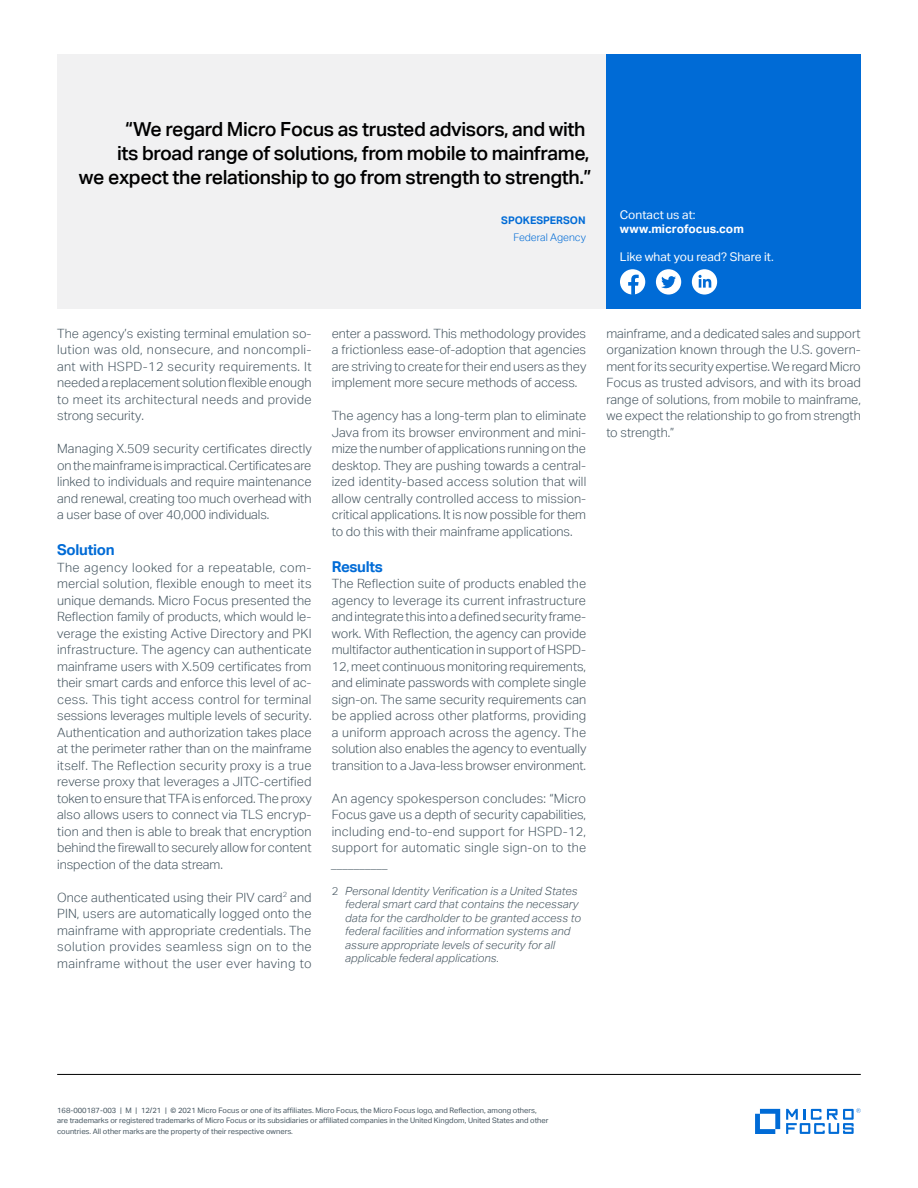
<style>
.page{position:relative;width:918px;height:1188px;background:#fff}
.page>*{position:absolute;margin:0;border:0;box-sizing:border-box;transform-origin:0 0}
.pull_quote_13_16-ali{font:500 19.5px/24px "Aktiv Grotesk";letter-spacing:-.02em;color:#000;text-align:right}
.subhead_10_13-blue{font:700 15px "Aktiv Grotesk";letter-spacing:-.02em;color:#006bd6}
.body_8_5_11-grey{font:300 12.75px/16.5px "Aktiv Grotesk";letter-spacing:-.005em;color:#455560;text-align:justify}
.Contact_8_9_5-regula{font:12px "Aktiv Grotesk";color:#fff}
.Contact_URL_8_9_5-bo{font:700 12px "Aktiv Grotesk";color:#fff}
.Footnote_italic_7_5{font:italic 300 11.25px/13.5px "Aktiv Grotesk";letter-spacing:.005em;color:#455560}
.quote_title_or_compa{font:300 10.5px "Aktiv Grotesk";color:#006bd6}
.quote_name_CAPS_7_11{font:700 10.5px "Aktiv Grotesk";color:#006bd6}
.mousetype-legal_5_7{font:7.5px/10.5px "Aktiv Grotesk";color:#455560}
.s1{font-style:normal}
</style>
<div class="page">
<hr style="left:57px;top:1074px;width:804px;height:1px;background:#000">
<svg style="left:755px;top:1109px;width:25px;height:25px"></svg>
<svg style="left:786px;top:1108px;width:75px;height:26px"></svg>
<div style="left:57px;top:54px;width:550px;height:254px;background:#f1f1f2"></div>
<div style="left:606px;top:54px;width:255px;height:254px;background:#006bd6"></div>
<div style="left:620px;top:269px;width:25px;height:26px;background:#fff;border-radius:50%"></div>
<svg style="left:628px;top:275px;width:11px;height:20px"></svg>
<div style="left:656px;top:269px;width:25px;height:26px;background:#fff;border-radius:50%"></div>
<svg style="left:661px;top:276px;width:15px;height:12px"></svg>
<div style="left:692px;top:269px;width:25px;height:26px;background:#fff;border-radius:50%"></div>
<svg style="left:699px;top:275px;width:12px;height:13px"></svg>
<p class="pull_quote_13_16-ali" style="left:79px;top:116px;width:514px">“We regard Micro Focus as trusted advisors, and with<br>its broad range of solutions, from mobile to mainframe,<br>we expect the relationship to go from strength to strength.”</p>
<p class="quote_name_CAPS_7_11" style="left:501px;top:214px;width:86px">SPOKESPERSON</p>
<p class="quote_title_or_compa" style="left:513px;top:231px;width:74px">Federal Agency</p>
<p class="Contact_8_9_5-regula" style="left:620px;top:207px;width:77px">Contact us at:</p>
<p class="Contact_URL_8_9_5-bo" style="left:620px;top:221px;width:125px">www.microfocus.com</p>
<p class="Contact_8_9_5-regula" style="left:620px;top:250px;width:155px">Like what you read? Share it.</p>
<p class="body_8_5_11-grey" style="left:57px;top:325px;width:256px">The agency’s existing terminal emulation so&shy;lution was old, nonsecure, and noncompli&shy;ant with HSPD-12 security requirements. It needed a replacement solution flexible enough to meet its architectural needs and provide strong security.</p>
<p class="body_8_5_11-grey" style="left:57px;top:440px;width:256px">Managing X.509 security certificates directly on the mainframe is impractical. Certificates are linked to individuals and require maintenance and renewal, creating too much overhead with a user base of over 40,000 individuals.</p>
<p class="subhead_10_13-blue" style="left:57px;top:541px;width:59px">Solution</p>
<p class="body_8_5_11-grey" style="left:57px;top:559px;width:256px">The agency looked for a repeatable, com&shy;mercial solution, flexible enough to meet its unique demands. Micro Focus presented the Reflection family of products, which would le&shy;verage the existing Active Directory and PKI infrastructure. The agency can authenticate mainframe users with X.509 certificates from their smart cards and enforce this level of ac&shy;cess. This tight access control for terminal sessions leverages multiple levels of security.<br>Authentication and authorization takes place at the perimeter rather than on the mainframe itself. The Reflection security proxy is a true reverse proxy that leverages a JITC-certified token to ensure that TFA is enforced. The proxy also allows users to connect via TLS encryp&shy;tion and then is able to break that encryption behind the firewall to securely allow for content inspection of the data stream.</p>
<p class="body_8_5_11-grey" style="left:57px;top:889px;width:256px">Once authenticated using their PIV card<sup>2</sup> and PIN, users are automatically logged onto the mainframe with appropriate credentials. The solution provides seamless sign on to the mainframe without the user ever having to</p>
<p class="body_8_5_11-grey" style="left:332px;top:325px;width:256px">enter a password. This methodology provides a frictionless ease-of-adoption that agencies are striving to create for their end users as they implement more secure methods of access.</p>
<p class="body_8_5_11-grey" style="left:332px;top:407px;width:256px">The agency has a long-term plan to eliminate Java from its browser environment and mini&shy;mize the number of applications running on the desktop. They are pushing towards a central&shy;ized identity-based access solution that will allow centrally controlled access to mission&shy;critical applications. It is now possible for them to do this with their mainframe applications.</p>
<p class="subhead_10_13-blue" style="left:332px;top:557px;width:53px">Results</p>
<p class="body_8_5_11-grey" style="left:332px;top:575px;width:256px">The Reflection suite of products enabled the agency to leverage its current infrastructure and integrate this into a defined security frame&shy;work. With Reflection, the agency can provide multifactor authentication in support of HSPD-12, meet continuous monitoring requirements, and eliminate passwords with complete single sign-on. The same security requirements can be applied across other platforms, providing a uniform approach across the agency. The solution also enables the agency to eventually transition to a Java-less browser environment.</p>
<p class="body_8_5_11-grey" style="left:332px;top:790px;width:256px">An agency spokesperson concludes: “Micro Focus gave us a depth of security capabilities, including end-to-end support for HSPD-12, support for automatic single sign-on to the</p>
<p class="Footnote_italic_7_5" style="left:332px;top:857px;width:58px">__________</p>
<p class="Footnote_italic_7_5" style="left:345px;top:884px;width:237px;text-indent:-14px"><span class="s1">2</span> Personal Identity Verification is a United States federal smart card that contains the necessary data for the cardholder to be granted access to federal facilities and information systems and assure appropriate levels of security for all applicable federal applications.</p>
<p class="body_8_5_11-grey" style="left:606px;top:325px;width:256px">mainframe, and a dedicated sales and support organization known through the U.S. govern&shy;ment for its security expertise. We regard Micro Focus as trusted advisors, and with its broad range of solutions, from mobile to mainframe, we expect the relationship to go from strength to strength.”</p>
<p class="mousetype-legal_5_7" style="left:57px;top:1105px;width:493px">168-000187-003 | M | 12/21 | © 2021 Micro Focus or one of its affiliates. Micro Focus, the Micro Focus logo, and Reflection, among others, are trademarks or registered trademarks of Micro Focus or its subsidiaries or affiliated companies in the United Kingdom, United States and other countries. All other marks are the property of their respective owners.</p>
</div>
